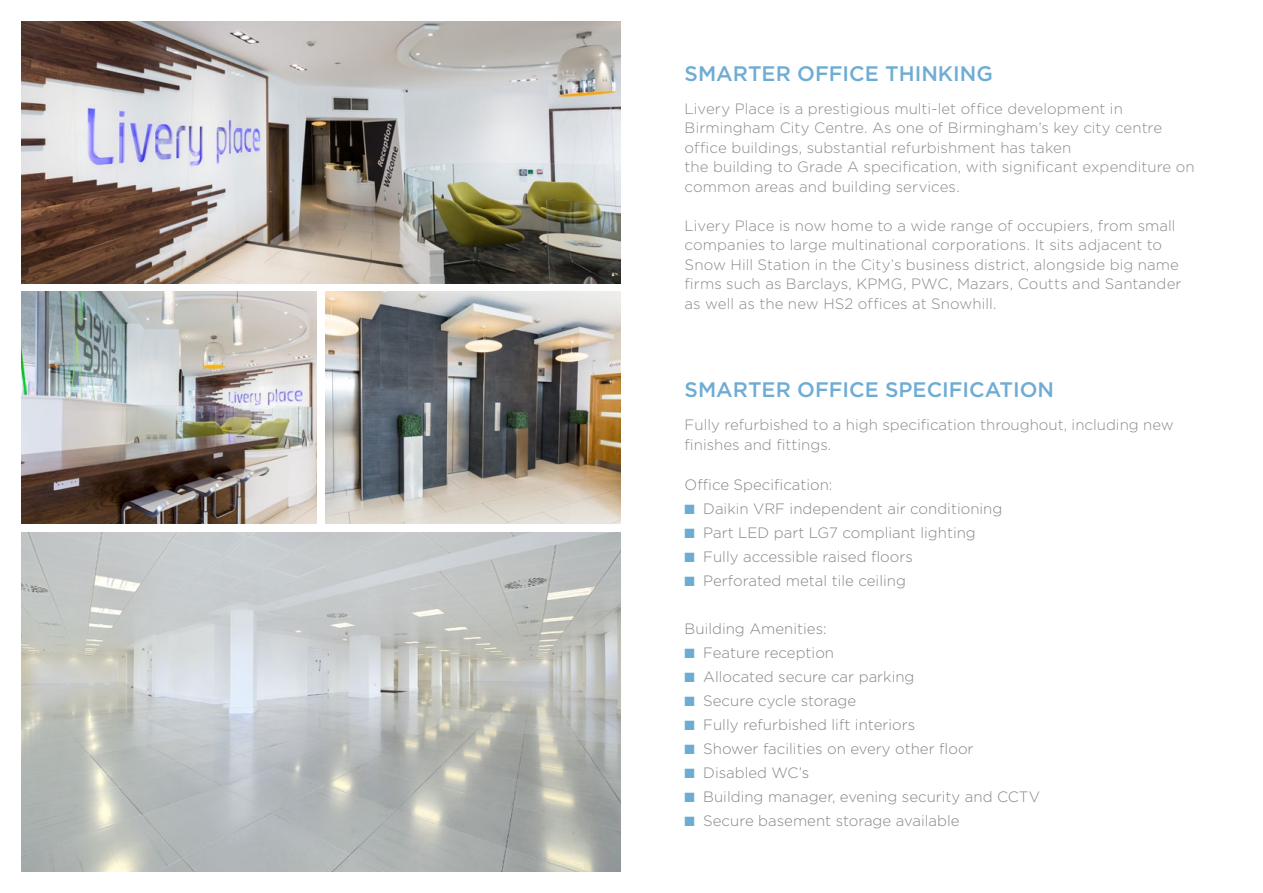
<style>
.page{position:relative;width:1263px;height:893px;background:#fff}
.page>*{position:absolute;margin:0;border:0;box-sizing:border-box;transform-origin:0 0}
.t1{font:500 21px "Gotham HTF";color:#6facd4}
.t2{font:300 15px/19.5px "Gotham HTF";color:#888b8d}
.t3{font:300 15px "Gotham HTF";color:#868784}
.s1{color:#6facd4}
</style>
<div class="page">
<img style="left:21px;top:292px;width:296px;height:232px">
<img style="left:325px;top:292px;width:296px;height:232px">
<img style="left:21px;top:21px;width:600px;height:262px">
<img style="left:21px;top:532px;width:600px;height:340px">
<h1 class="t1" style="left:685px;top:62px;width:310px">SMARTER OFFICE THINKING</h1>
<p class="t2" style="left:685px;top:99px;width:512px">Livery Place is a prestigious multi-let office development in Birmingham City Centre. As one of Birmingham’s key city centre office buildings, substantial refurbishment has taken<br>the building to Grade A specification, with significant expenditure on common areas and building services.</p>
<p class="t2" style="left:685px;top:216px;width:498px">Livery Place is now home to a wide range of occupiers, from small companies to large multinational corporations. It sits adjacent to Snow Hill Station in the City’s business district, alongside big name firms such as Barclays, KPMG, PWC, Mazars, Coutts and Santander as well as the new HS2 offices at Snowhill.</p>
<h1 class="t1" style="left:685px;top:378px;width:371px">SMARTER OFFICE SPECIFICATION</h1>
<p class="t2" style="left:685px;top:415px;width:491px">Fully refurbished to a high specification throughout, including new finishes and fittings.</p>
<p class="t3" style="left:685px;top:477px;width:149px">Office Specification:</p>
<p class="t3" style="left:685px;top:501px;width:319px"><span class="s1">■</span> Daikin VRF independent air conditioning</p>
<p class="t3" style="left:685px;top:525px;width:293px"><span class="s1">■</span> Part LED part LG7 compliant lighting</p>
<p class="t3" style="left:685px;top:549px;width:230px"><span class="s1">■</span> Fully accessible raised floors</p>
<p class="t3" style="left:685px;top:573px;width:223px"><span class="s1">■</span> Perforated metal tile ceiling</p>
<p class="t3" style="left:685px;top:621px;width:144px">Building Amenities:</p>
<p class="t3" style="left:685px;top:645px;width:151px"><span class="s1">■</span> Feature reception</p>
<p class="t3" style="left:685px;top:669px;width:231px"><span class="s1">■</span> Allocated secure car parking</p>
<p class="t3" style="left:685px;top:693px;width:173px"><span class="s1">■</span> Secure cycle storage</p>
<p class="t3" style="left:685px;top:717px;width:232px"><span class="s1">■</span> Fully refurbished lift interiors</p>
<p class="t3" style="left:685px;top:741px;width:290px"><span class="s1">■</span> Shower facilities on every other floor</p>
<p class="t3" style="left:685px;top:765px;width:126px"><span class="s1">■</span> Disabled WC’s</p>
<p class="t3" style="left:685px;top:789px;width:357px"><span class="s1">■</span> Building manager, evening security and CCTV</p>
<p class="t3" style="left:685px;top:813px;width:276px"><span class="s1">■</span> Secure basement storage available</p>
</div>
